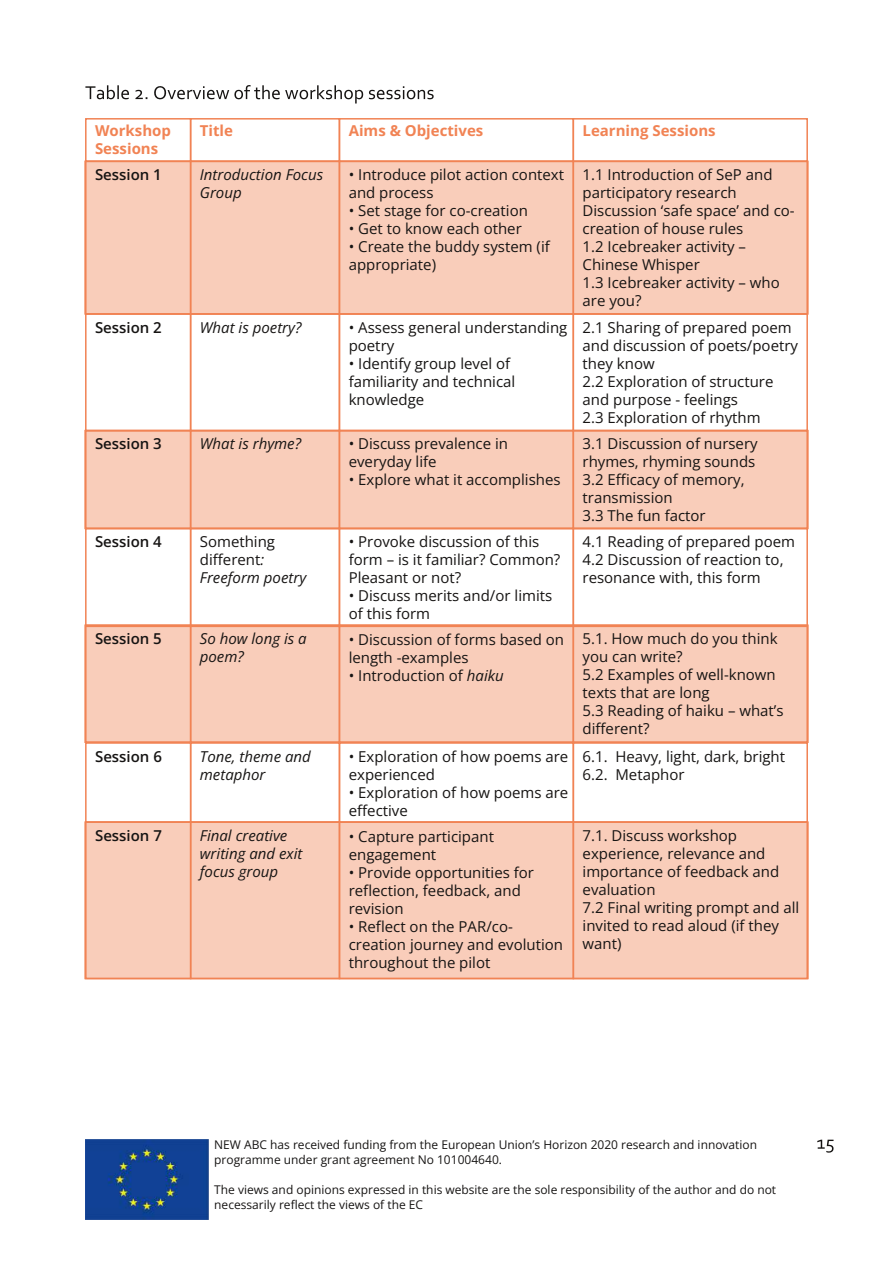
<style>
.page{position:relative;width:893px;height:1263px;background:#fff}
.page>*{position:absolute;margin:0;border:0;box-sizing:border-box;transform-origin:0 0}
.t1{font:15px/18px "Open Sans";color:#161413}
.t2{font:italic 15px/18px "Open Sans";color:#161413}
.t3{font:600 15px "Open Sans";color:#161413}
.t4{font:700 15px/18px "Open Sans";color:#f18354}
.t5{font:12px/15px "Open Sans";color:#161413}
.s1{font-style:italic}
</style>
<div class="page">
<img style="left:85px;top:1140px;width:124px;height:80px">
<svg style="left:817px;top:1140px;width:16px;height:13px"></svg>
<div style="left:85px;top:822px;width:723px;height:156px;background:#f9cdba"></div>
<div style="left:85px;top:625px;width:723px;height:117px;background:#f9cdba"></div>
<div style="left:85px;top:431px;width:723px;height:97px;background:#f9cdba"></div>
<div style="left:85px;top:161px;width:723px;height:153px;background:#f9cdba"></div>
<div style="left:85px;top:118px;width:106px;height:44px;border:2px solid #f18354"></div>
<div style="left:190px;top:118px;width:150px;height:44px;border:2px solid #f18354"></div>
<div style="left:85px;top:161px;width:106px;height:154px;border:2px solid #f18354"></div>
<div style="left:573px;top:161px;width:235px;height:154px;border:2px solid #f18354"></div>
<svg style="left:85px;top:85px;width:44px;height:14px"></svg>
<svg style="left:135px;top:90px;width:12px;height:9px"></svg>
<svg style="left:154px;top:85px;width:209px;height:19px"></svg>
<svg style="left:369px;top:86px;width:65px;height:13px"></svg>
<div style="left:339px;top:161px;width:235px;height:154px;border:2px solid #f18354"></div>
<div style="left:190px;top:161px;width:150px;height:154px;border:2px solid #f18354"></div>
<div style="left:339px;top:118px;width:235px;height:44px;border:2px solid #f18354"></div>
<div style="left:573px;top:118px;width:235px;height:44px;border:2px solid #f18354"></div>
<div style="left:85px;top:313px;width:106px;height:118px;border:2px solid #f18354"></div>
<div style="left:573px;top:313px;width:235px;height:118px;border:2px solid #f18354"></div>
<div style="left:339px;top:313px;width:235px;height:118px;border:2px solid #f18354"></div>
<div style="left:190px;top:313px;width:150px;height:118px;border:2px solid #f18354"></div>
<div style="left:85px;top:430px;width:106px;height:99px;border:2px solid #f18354"></div>
<div style="left:573px;top:430px;width:235px;height:99px;border:2px solid #f18354"></div>
<div style="left:339px;top:430px;width:235px;height:99px;border:2px solid #f18354"></div>
<div style="left:190px;top:430px;width:150px;height:99px;border:2px solid #f18354"></div>
<div style="left:85px;top:528px;width:106px;height:99px;border:2px solid #f18354"></div>
<div style="left:573px;top:528px;width:235px;height:99px;border:2px solid #f18354"></div>
<div style="left:190px;top:528px;width:150px;height:99px;border:2px solid #f18354"></div>
<div style="left:85px;top:624px;width:106px;height:119px;border:2px solid #f18354"></div>
<div style="left:573px;top:624px;width:235px;height:119px;border:2px solid #f18354"></div>
<div style="left:339px;top:624px;width:235px;height:119px;border:2px solid #f18354"></div>
<div style="left:190px;top:624px;width:150px;height:119px;border:2px solid #f18354"></div>
<div style="left:339px;top:528px;width:235px;height:99px;border:2px solid #f18354"></div>
<div style="left:85px;top:742px;width:106px;height:81px;border:2px solid #f18354"></div>
<div style="left:573px;top:742px;width:235px;height:81px;border:2px solid #f18354"></div>
<div style="left:190px;top:742px;width:150px;height:81px;border:2px solid #f18354"></div>
<div style="left:85px;top:821px;width:106px;height:158px;border:2px solid #f18354"></div>
<div style="left:573px;top:821px;width:235px;height:158px;border:2px solid #f18354"></div>
<div style="left:339px;top:821px;width:235px;height:158px;border:2px solid #f18354"></div>
<div style="left:190px;top:821px;width:150px;height:158px;border:2px solid #f18354"></div>
<div style="left:339px;top:742px;width:235px;height:81px;border:2px solid #f18354"></div>
<p class="t4" style="left:95px;top:121px;width:77px">Workshop<br>Sessions</p>
<p class="t4" style="left:200px;top:121px;width:35px">Title</p>
<p class="t3" style="left:95px;top:164px;width:68px">Session 1</p>
<p class="t1" style="left:583px;top:165px;width:214px">1.1 Introduction of SeP and participatory research<br>Discussion ‘safe space’ and co&shy;creation of house rules<br>1.2 Icebreaker activity –<br>Chinese Whisper<br>1.3 Icebreaker activity – who are you?</p>
<p class="t4" style="left:349px;top:121px;width:136px">Aims &amp; Objectives</p>
<p class="t4" style="left:583px;top:121px;width:135px">Learning Sessions</p>
<p class="t2" style="left:200px;top:165px;width:125px">Introduction Focus<br>Group</p>
<p class="t1" style="left:349px;top:165px;width:217px">• Introduce pilot action context and process</p>
<p class="t1" style="left:349px;top:201px;width:181px">• Set stage for co-creation</p>
<p class="t1" style="left:349px;top:219px;width:175px">• Get to know each other</p>
<p class="t1" style="left:349px;top:237px;width:203px">• Create the buddy system (if appropriate)</p>
<p class="t3" style="left:95px;top:317px;width:68px">Session 2</p>
<p class="t1" style="left:583px;top:318px;width:217px">2.1 Sharing of prepared poem and discussion of poets/poetry they know<br>2.2 Exploration of structure and purpose - feelings<br>2.3 Exploration of rhythm</p>
<p class="t2" style="left:200px;top:318px;width:103px">What is poetry?</p>
<p class="t1" style="left:349px;top:318px;width:220px">• Assess general understanding poetry</p>
<p class="t1" style="left:349px;top:354px;width:168px">• Identify group level of familiarity and technical knowledge</p>
<p class="t3" style="left:95px;top:433px;width:68px">Session 3</p>
<p class="t1" style="left:583px;top:434px;width:177px">3.1 Discussion of nursery rhymes, rhyming sounds<br>3.2 Efficacy of memory, transmission<br>3.3 The fun factor</p>
<p class="t2" style="left:200px;top:434px;width:103px">What is rhyme?</p>
<p class="t1" style="left:349px;top:434px;width:161px">• Discuss prevalence in everyday life</p>
<p class="t1" style="left:349px;top:470px;width:213px">• Explore what it accomplishes</p>
<p class="t3" style="left:95px;top:531px;width:68px">Session 4</p>
<p class="t1" style="left:583px;top:532px;width:214px">4.1 Reading of prepared poem<br>4.2 Discussion of reaction to, resonance with, this form</p>
<p class="t1" style="left:349px;top:532px;width:213px">• Provoke discussion of this form – is it familiar? Common?<br>Pleasant or not?</p>
<p class="t1" style="left:349px;top:586px;width:205px">• Discuss merits and/or limits of this form</p>
<p class="t1" style="left:200px;top:532px;width:108px">Something different<span class="s1">:<br>Freeform poetry</span></p>
<p class="t3" style="left:95px;top:628px;width:68px">Session 5</p>
<p class="t1" style="left:583px;top:629px;width:203px">5.1. How much do you think you can write?<br>5.2 Examples of well-known texts that are long<br>5.3 Reading of haiku – what’s different?</p>
<p class="t2" style="left:200px;top:629px;width:108px">So how long is a poem?</p>
<p class="t1" style="left:349px;top:631px;width:217px">• Discussion of forms based on length -examples</p>
<p class="t1" style="left:349px;top:667px;width:157px">• Introduction of <span class="s1">haiku</span></p>
<p class="t1" style="left:349px;top:747px;width:221px">• Exploration of how poems are experienced</p>
<p class="t1" style="left:349px;top:783px;width:221px">• Exploration of how poems are effective</p>
<p class="t3" style="left:95px;top:746px;width:68px">Session 6</p>
<p class="t1" style="left:583px;top:747px;width:204px">6.1. Heavy, light, dark, bright<br>6.2. Metaphor</p>
<p class="t2" style="left:200px;top:747px;width:112px">Tone, theme and metaphor</p>
<p class="t3" style="left:95px;top:825px;width:68px">Session 7</p>
<p class="t1" style="left:583px;top:826px;width:218px">7.1. Discuss workshop experience, relevance and importance of feedback and evaluation<br>7.2 Final writing prompt and all invited to read aloud (if they want)</p>
<p class="t2" style="left:200px;top:826px;width:104px">Final creative writing and exit focus group</p>
<p class="t1" style="left:349px;top:827px;width:147px">• Capture participant engagement</p>
<p class="t1" style="left:349px;top:863px;width:187px">• Provide opportunities for reflection, feedback, and revision</p>
<p class="t1" style="left:349px;top:917px;width:216px">• Reflect on the PAR/co&shy;creation journey and evolution throughout the pilot</p>
<p class="t5" style="left:214px;top:1137px;width:544px">NEW ABC has received funding from the European Union’s Horizon 2020 research and innovation programme under grant agreement No 101004640.</p>
<p class="t5" style="left:214px;top:1182px;width:563px">The views and opinions expressed in this website are the sole responsibility of the author and do not necessarily reflect the views of the EC</p>
</div>
